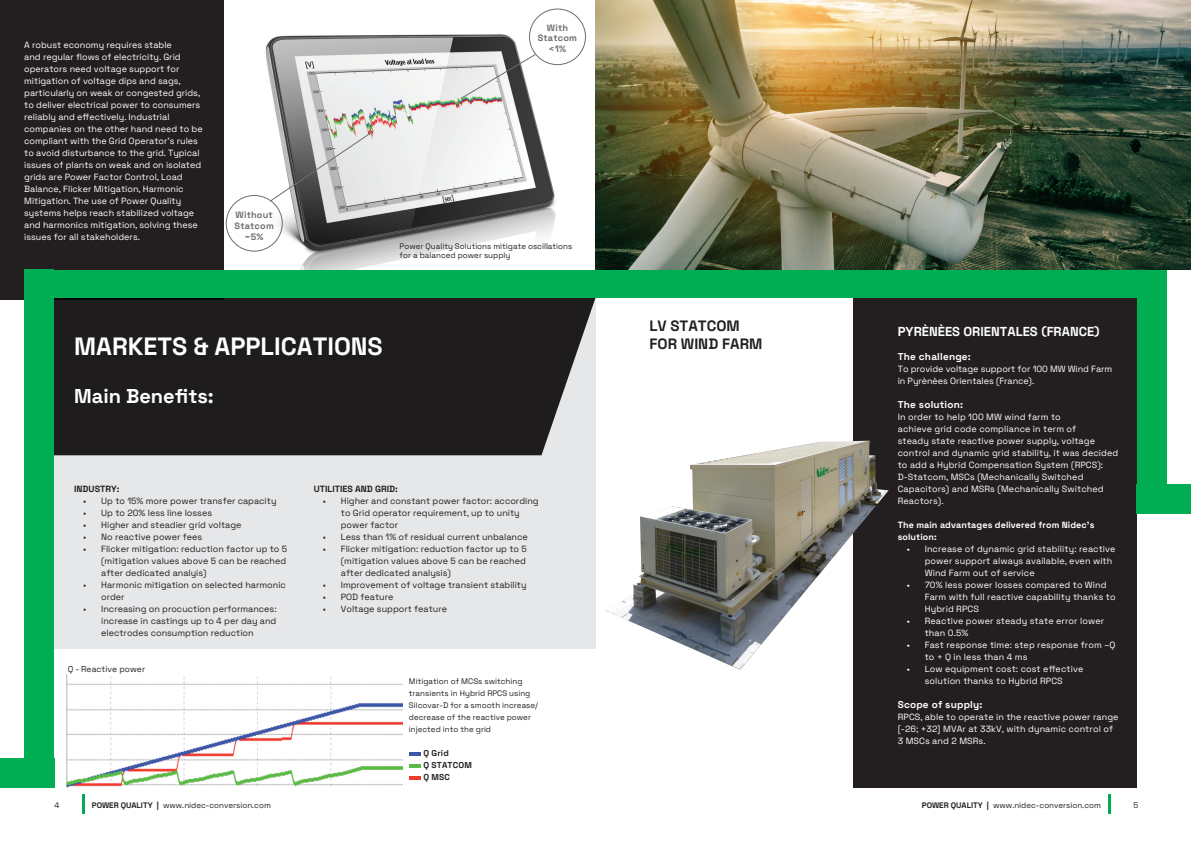
<style>
.page{position:relative;width:1191px;height:842px;background:#fff}
.page>*{position:absolute;margin:0;border:0;box-sizing:border-box;transform-origin:0 0}
.Cover_Title_01{font:300 25px "Space Grotesk";color:#fff}
.Cover_Title_01-2{font:300 20px "Space Grotesk";color:#fff}
.Cover_Title_01-3{font:300 15px "Space Grotesk";color:#231f20}
.t1{font:300 13px "Space Grotesk";color:#fff}
.t2{font:300 10px "Space Grotesk";letter-spacing:.02em;color:#fff}
.t3{font:300 9.2px "Space Grotesk";letter-spacing:.02em;color:#6c6d70}
.t4{font:300 9px/12px "Space Grotesk";letter-spacing:.01em;color:#fff}
.t5{font:300 9px/12px "Space Grotesk";color:#231f20;text-align:justify}
.t6{font:300 8.5px "Space Grotesk";letter-spacing:.01em;color:#231f20}
.t7{font:300 8px/12px "Space Grotesk";color:#231f20}
</style>
<div class="page">
<img style="left:232px;top:13px;width:344px;height:257px">
<div style="left:54px;top:298px;width:541px;height:350px;background:#e6e7e9"></div>
<div style="left:0;top:0;width:223px;height:300px;background:#231f20"></div>
<div style="left:853px;top:298px;width:284px;height:490px;background:#231f20"></div>
<div style="left:54px;top:298px;width:541px;height:157px;background:#1f1c1d"></div>
<div style="left:24px;top:270px;width:30px;height:518px;background:#00ad52"></div>
<div style="left:24px;top:270px;width:571px;height:28px;background:#00ad52"></div>
<div style="left:0;top:758px;width:54px;height:30px;background:#00ad52"></div>
<div style="left:1137px;top:484px;width:54px;height:30px;background:#00ad52"></div>
<div style="left:1137px;top:270px;width:29px;height:244px;background:#00ad52"></div>
<div style="left:595px;top:270px;width:542px;height:28px;background:#00ad52"></div>
<img style="left:605px;top:441px;width:283px;height:229px">
<img style="left:595px;top:0;width:596px;height:270px">
<img style="left:66px;top:675px;width:337px;height:113px">
<svg style="left:270px;top:130px;width:104px;height:71px;background:#bcbdbc"></svg>
<svg style="left:460px;top:54px;width:76px;height:45px"></svg>
<div style="left:226px;top:195px;width:56px;height:56px;border:1px solid #6c6d70;border-radius:50%"></div>
<div style="left:529px;top:9px;width:57px;height:56px;border:1px solid #6c6d70;border-radius:50%"></div>
<svg style="left:409px;top:753px;width:12px;height:3px"></svg>
<svg style="left:409px;top:765px;width:12px;height:3px"></svg>
<svg style="left:409px;top:777px;width:12px;height:3px"></svg>
<hr style="left:82px;top:794px;width:2px;height:20px;background:#00ad52">
<hr style="left:1108px;top:794px;width:3px;height:20px;background:#00ad52">
<p class="t4" style="left:24px;top:38px;width:180px">A robust economy requires stable<br>and regular flows of electricity. Grid operators need voltage support for mitigation of voltage dips and sags, particularly on weak or congested grids, to deliver electrical power to consumers reliably and effectively. Industrial companies on the other hand need to be compliant with the Grid Operator’s rules to avoid disturbance to the grid. Typical issues of plants on weak and on isolated grids are Power Factor Control, Load Balance, Flicker Mitigation, Harmonic Mitigation. The use of Power Quality systems helps reach stabilized voltage and harmonics mitigation, solving these issues for all stakeholders.</p>
<p class="t3" style="left:236px;top:208px;width:39px">Without</p>
<p class="t3" style="left:235px;top:219px;width:41px">Statcom</p>
<p class="t3" style="left:245px;top:230px;width:20px">~5%</p>
<p class="t3" style="left:547px;top:21px;width:23px">With</p>
<p class="t3" style="left:538px;top:31px;width:41px">Statcom</p>
<p class="t3" style="left:549px;top:42px;width:19px">&lt;1%</p>
<p class="t7" style="left:399px;top:241px;width:174px;line-height:9.6px">Power Quality Solutions mitigate oscillations for a balanced power supply</p>
<p class="Cover_Title_01" style="left:74px;top:328px;width:310px">MARKETS &amp; APPLICATIONS</p>
<p class="Cover_Title_01-2" style="left:74px;top:381px;width:141px">Main Benefits:</p>
<p class="t5" style="left:74px;top:482px;width:47px">INDUSTRY:</p>
<p class="t5" style="left:83px;top:494px;width:195px">• Up to 15% more power transfer capacity</p>
<p class="t5" style="left:83px;top:506px;width:130px">• Up to 20% less line losses</p>
<p class="t5" style="left:83px;top:518px;width:160px">• Higher and steadier grid voltage</p>
<p class="t5" style="left:83px;top:530px;width:120px">• No reactive power fees</p>
<p class="t5" style="left:101px;top:542px;width:187px;text-indent:-18px">• Flicker mitigation: reduction factor up to 5 (mitigation values above 5 can be reached after dedicated analyis)</p>
<p class="t5" style="left:101px;top:578px;width:186px;text-indent:-18px">• Harmonic mitigation on selected harmonic order</p>
<p class="t5" style="left:101px;top:602px;width:177px;text-indent:-18px">• Increasing on procuction performances: increase in castings up to 4 per day and electrodes consumption reduction</p>
<p class="t6" style="left:68px;top:663px;width:79px">Q - Reactive power</p>
<p class="t5" style="left:314px;top:482px;width:85px">UTILITIES AND GRID:</p>
<p class="t5" style="left:341px;top:494px;width:199px;text-align:left;text-indent:-18px">• Higher and constant power factor: according to Grid operator requirement, up to unity power factor</p>
<p class="t5" style="left:323px;top:530px;width:206px">• Less than 1% of residual current unbalance</p>
<p class="t5" style="left:341px;top:542px;width:187px;text-indent:-18px">• Flicker mitigation: reduction factor up to 5 (mitigation values above 5 can be reached after dedicated analysis)</p>
<p class="t5" style="left:323px;top:578px;width:205px">• Improvement of voltage transient stability</p>
<p class="t5" style="left:323px;top:590px;width:72px">• POD feature</p>
<p class="t5" style="left:323px;top:602px;width:126px">• Voltage support feature</p>
<p class="t7" style="left:409px;top:675px;width:131px">Mitigation of MCSs switching transients in Hybrid RPCS using<br>Silcovar-D for a smooth increase/ decrease of the reactive power injected into the grid</p>
<p class="t6" style="left:423px;top:747px;width:27px">Q Grid</p>
<p class="t6" style="left:423px;top:759px;width:50px">Q STATCOM</p>
<p class="t6" style="left:423px;top:771px;width:28px">Q MSC</p>
<p class="Cover_Title_01-3" style="left:649px;top:315px;width:92px">LV STATCOM</p>
<p class="Cover_Title_01-3" style="left:649px;top:333px;width:114px">FOR WIND FARM</p>
<p class="t1" style="left:897px;top:322px;width:203px">PYRÈNÈES ORIENTALES (FRANCE)</p>
<p class="t2" style="left:897px;top:349px;width:75px">The challenge:</p>
<p class="t4" style="left:897px;top:362px;width:216px">To provide voltage support for 100 MW Wind Farm in Pyrènèes Orientales (France).</p>
<p class="t2" style="left:897px;top:397px;width:67px">The solution:</p>
<p class="t4" style="left:897px;top:410px;width:164px">In order to help 100 MW wind farm to</p>
<p class="t4" style="left:897px;top:422px;width:180px">achieve grid code compliance in term of</p>
<p class="t4" style="left:897px;top:434px;width:222px">steady state reactive power supply, voltage control and dynamic grid stability, it was decided to add a Hybrid Compensation System (RPCS):<br>D-Statcom, MSCs (Mechanically Switched Capacitors) and MSRs (Mechanically Switched Reactors).</p>
<p class="t4" style="left:897px;top:518px;width:198px">The main advantages delivered from Nidec’s solution:</p>
<p class="t4" style="left:924px;top:542px;width:192px;text-indent:-18px">• Increase of dynamic grid stability: reactive power support always available, even with<br>Wind Farm out of service</p>
<p class="t4" style="left:924px;top:578px;width:192px;text-indent:-18px">• 70% less power losses compared to Wind<br>Farm with full reactive capability thanks to<br>Hybrid RPCS</p>
<p class="t4" style="left:924px;top:614px;width:181px;text-indent:-18px">• Reactive power steady state error lower than 0.5%</p>
<p class="t4" style="left:924px;top:638px;width:192px;text-indent:-18px">• Fast response time: step response from –Q to + Q in less than 4 ms</p>
<p class="t4" style="left:906px;top:662px;width:178px;text-align:center">• Low equipment cost: cost effective solution thanks to Hybrid RPCS</p>
<p class="t2" style="left:897px;top:697px;width:86px">Scope of supply:</p>
<p class="t4" style="left:897px;top:710px;width:222px">RPCS, able to operate in the reactive power range [-26; +32] MVAr at 33kV, with dynamic control of<br>3 MSCs and 2 MSRs.</p>
<p class="t7" style="left:54px;top:799px;width:6px">4</p>
<p class="t7" style="left:92px;top:799px;width:181px">POWER QUALITY | www.nidec-conversion.com</p>
<p class="t7" style="left:922px;top:799px;width:181px">POWER QUALITY | www.nidec-conversion.com</p>
<p class="t7" style="left:1133px;top:799px;width:6px">5</p>
</div>
